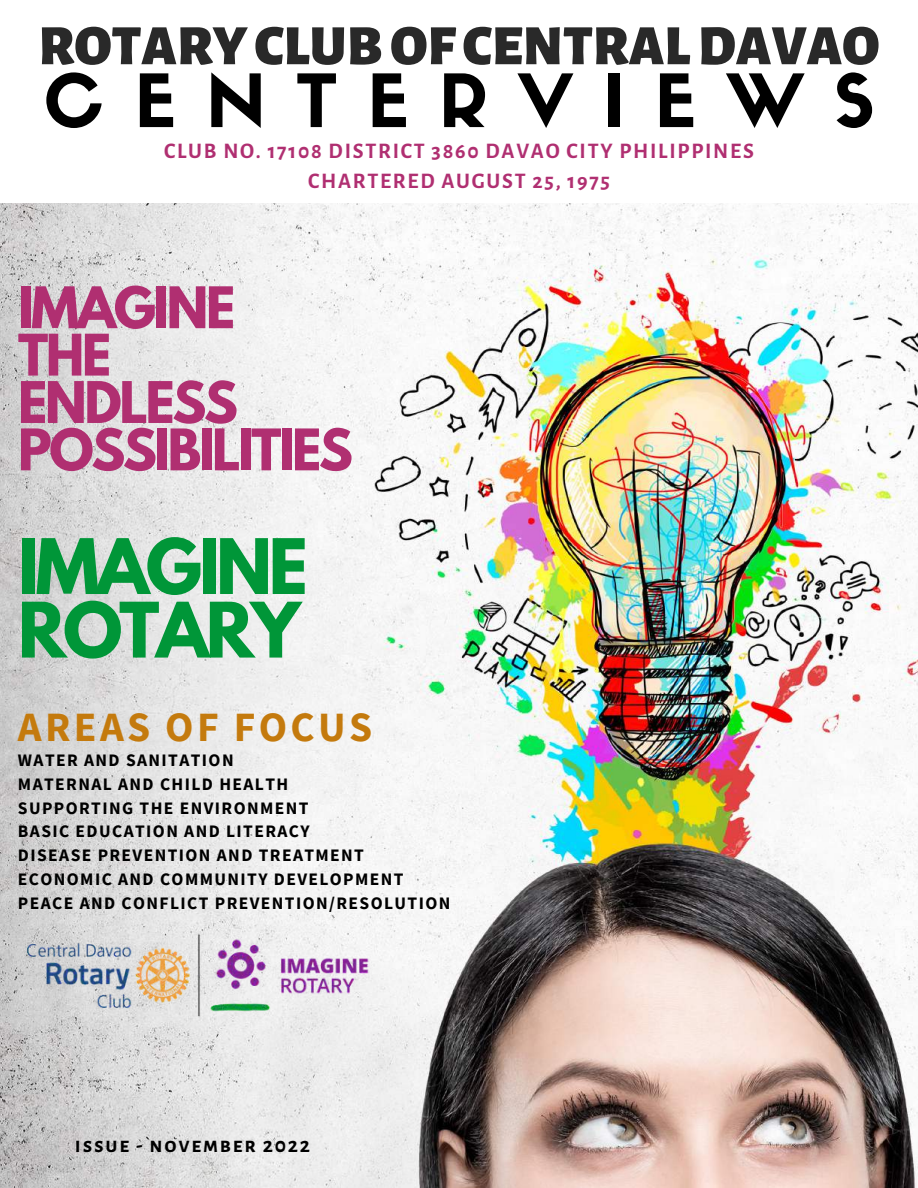
<style>
.page{position:relative;width:918px;height:1188px;background:#fff}
.page>*{position:absolute;margin:0;border:0;box-sizing:border-box;transform-origin:0 0}
.t1{font:72.15px "Sifonn Basic";letter-spacing:.42em;color:#000}
.t2{font:700 67.8px/63.6px "League Spartan";letter-spacing:-.05em;color:#009638}
.t3{font:900 57px "Alegreya Sans";color:#292929}
.t4{font:700 50.85px/47.4px "League Spartan";letter-spacing:-.05em;color:#b02f71}
.t5{font:700 41.55px "Source Sans Pro";letter-spacing:.08em;color:#c47a0d}
.t6{font:700 21.75px/30.3px "Alegreya Sans SC";letter-spacing:.08em;color:#b02f71;text-align:center}
.t7{font:700 21.75px "Alegreya Sans SC";letter-spacing:.08em;color:#000}
.t8{font:700 17.55px/23.9px "Source Sans Pro";letter-spacing:.08em;color:#000}
</style>
<div class="page">
<img style="left:0;top:203px;width:918px;height:985px">
<img style="left:17px;top:914px;width:363px;height:123px">
<h3 class="t3" style="left:38px;top:19px;width:843px">ROTARYCLUBOF CENTRALDAVAO</h3>
<h1 class="t1" style="left:43px;top:73px;width:833px">CENTERVIEWS</h1>
<p class="t6" style="left:164px;top:136px;width:591px">CLUB NO. 17108 DISTRICT 3860 DAVAO CITY PHILIPPINES<br>CHARTERED AUGUST 25, 1975</p>
<h3 class="t4" style="left:18px;top:291px;width:337px">IMAGINE<br>THE<br>ENDLESS<br>POSSIBILITIES</h3>
<h2 class="t2" style="left:18px;top:544px;width:291px">IMAGINE<br>ROTARY</h2>
<h3 class="t5" style="left:18px;top:700px;width:356px">AREAS OF FOCUS</h3>
<p class="t8" style="left:18px;top:748px;width:434px">WATER AND SANITATION<br>MATERNAL AND CHILD HEALTH<br>SUPPORTING THE ENVIRONMENT<br>BASIC EDUCATION AND LITERACY<br>DISEASE PREVENTION AND TREATMENT<br>ECONOMIC AND COMMUNITY DEVELOPMENT<br>PEACE AND CONFLICT PREVENTION/RESOLUTION</p>
<p class="t7" style="left:75px;top:1135px;width:237px">issue - november 2022</p>
</div>
